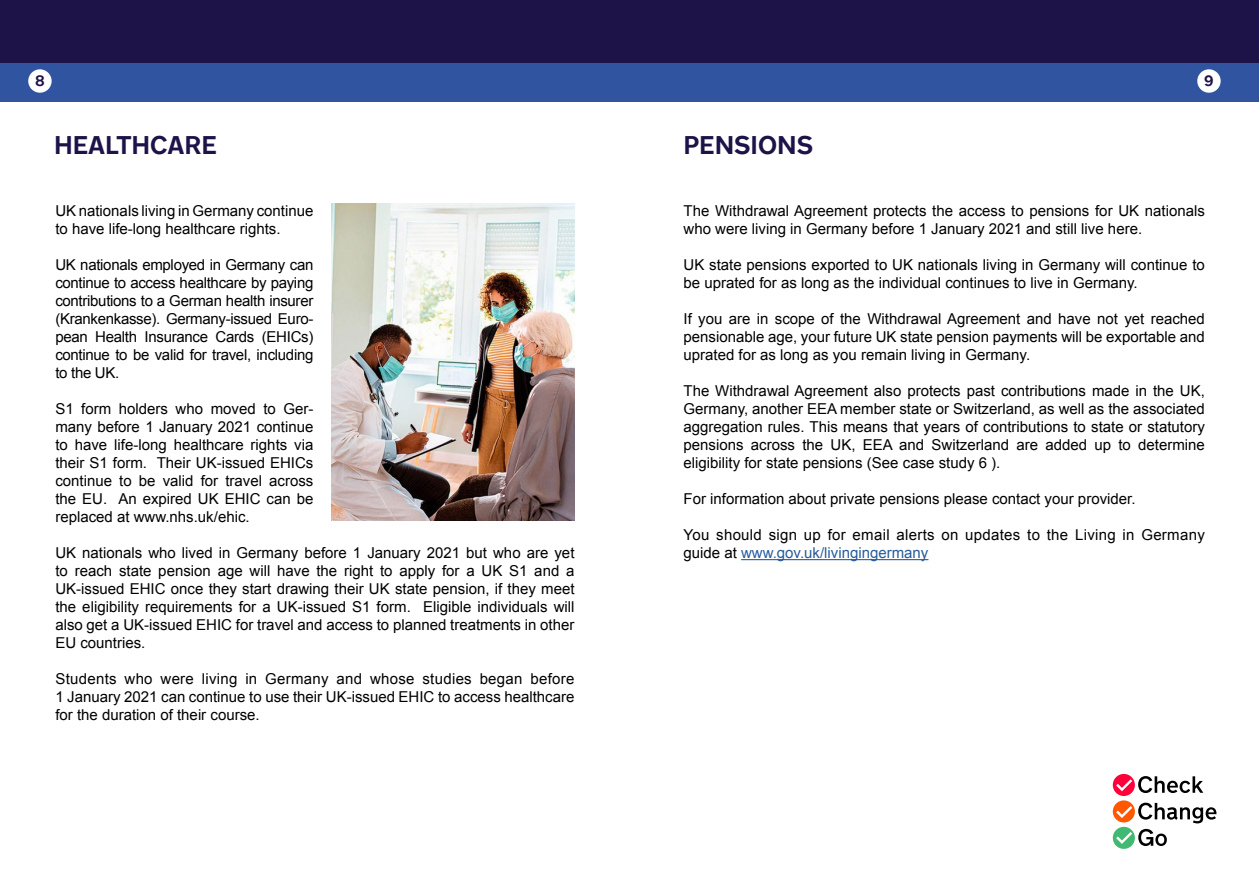
<style>
.page{position:relative;width:1259px;height:893px;background:#fff}
.page>*{position:absolute;margin:0;border:0;box-sizing:border-box;transform-origin:0 0}
.t1{font:700 25.5px "New Transport";color:#1e1348}
.t2{font:15px/18px "Arial";color:#000;text-align:justify}
.t3{font:15px/18px "Arial";letter-spacing:.02em;color:#000}
.t4{font:700 15px "New Transport";color:#1e1348}
.s1{color:#275b9b}
</style>
<div class="page">
<div style="left:0;top:0;width:1259px;height:64px;background:#1e1348"></div>
<div style="left:0;top:64px;width:1259px;height:38px;background:#3154a1"></div>
<div style="left:28px;top:69px;width:24px;height:24px;background:#fff;border-radius:50%"></div>
<div style="left:1197px;top:69px;width:23px;height:24px;background:#fff;border-radius:50%"></div>
<svg style="left:1112px;top:774px;width:23px;height:22px"></svg>
<svg style="left:1112px;top:800px;width:23px;height:22px"></svg>
<svg style="left:1138px;top:803px;width:78px;height:20px"></svg>
<svg style="left:1138px;top:776px;width:65px;height:17px"></svg>
<svg style="left:1138px;top:829px;width:28px;height:17px"></svg>
<svg style="left:1116px;top:779px;width:16px;height:12px"></svg>
<svg style="left:1116px;top:806px;width:16px;height:12px"></svg>
<svg style="left:1112px;top:827px;width:23px;height:22px"></svg>
<svg style="left:1116px;top:832px;width:16px;height:12px"></svg>
<hr style="left:741px;top:559px;width:187px;height:1px;background:#275b9b">
<img style="left:332px;top:203px;width:242px;height:318px">
<p class="t4" style="left:35px;top:72px;width:11px">8</p>
<p class="t4" style="left:1204px;top:72px;width:11px">9</p>
<h1 class="t1" style="left:54px;top:129px;width:164px">HEALTHCARE</h1>
<h1 class="t1" style="left:683px;top:129px;width:131px">PENSIONS</h1>
<p class="t2" style="left:55px;top:202px;width:259px">UK nationals living in Germany continue to have life-long healthcare rights.</p>
<p class="t2" style="left:55px;top:256px;width:259px">UK nationals employed in Germany can continue to access healthcare by paying contributions to a German health insurer (Krankenkasse). Germany-issued Euro&shy;pean Health Insurance Cards (EHICs) continue to be valid for travel, including to the UK.</p>
<p class="t2" style="left:55px;top:400px;width:260px">S1 form holders who moved to Ger&shy;many before 1 January 2021 continue to have life-long healthcare rights via their S1 form. Their UK-issued EHICs continue to be valid for travel across the EU. An expired UK EHIC can be replaced at www.nhs.uk/ehic.</p>
<p class="t2" style="left:55px;top:544px;width:520px">UK nationals who lived in Germany before 1 January 2021 but who are yet to reach state pension age will have the right to apply for a UK S1 and a UK-issued EHIC once they start drawing their UK state pension, if they meet the eligibility requirements for a UK-issued S1 form. Eligible individuals will also get a UK-issued EHIC for travel and access to planned treatments in other EU countries.</p>
<p class="t2" style="left:55px;top:670px;width:520px">Students who were living in Germany and whose studies began before 1 January 2021 can continue to use their UK-issued EHIC to access healthcare for the duration of their course.</p>
<p class="t2" style="left:683px;top:202px;width:523px">The Withdrawal Agreement protects the access to pensions for UK nationals who were living in Germany before 1 January 2021 and still live here.</p>
<p class="t2" style="left:683px;top:256px;width:523px">UK state pensions exported to UK nationals living in Germany will continue to be uprated for as long as the individual continues to live in Germany.</p>
<p class="t2" style="left:683px;top:310px;width:523px">If you are in scope of the Withdrawal Agreement and have not yet reached pensionable age, your future UK state pension payments will be exportable and uprated for as long as you remain living in Germany.</p>
<p class="t2" style="left:683px;top:382px;width:523px">The Withdrawal Agreement also protects past contributions made in the UK, Germany, another EEA member state or Switzerland, as well as the associated aggregation rules. This means that years of contributions to state or statutory pensions across the UK, EEA and Switzerland are added up to determine eligibility for state pensions (See case study 6 ).</p>
<p class="t2" style="left:683px;top:490px;width:453px">For information about private pensions please contact your provider.</p>
<p class="t3" style="left:683px;top:526px;width:523px">You should sign up for email alerts on updates to the Living in Germany guide at <span class="s1">www.gov.uk/livingingermany</span></p>
</div>
